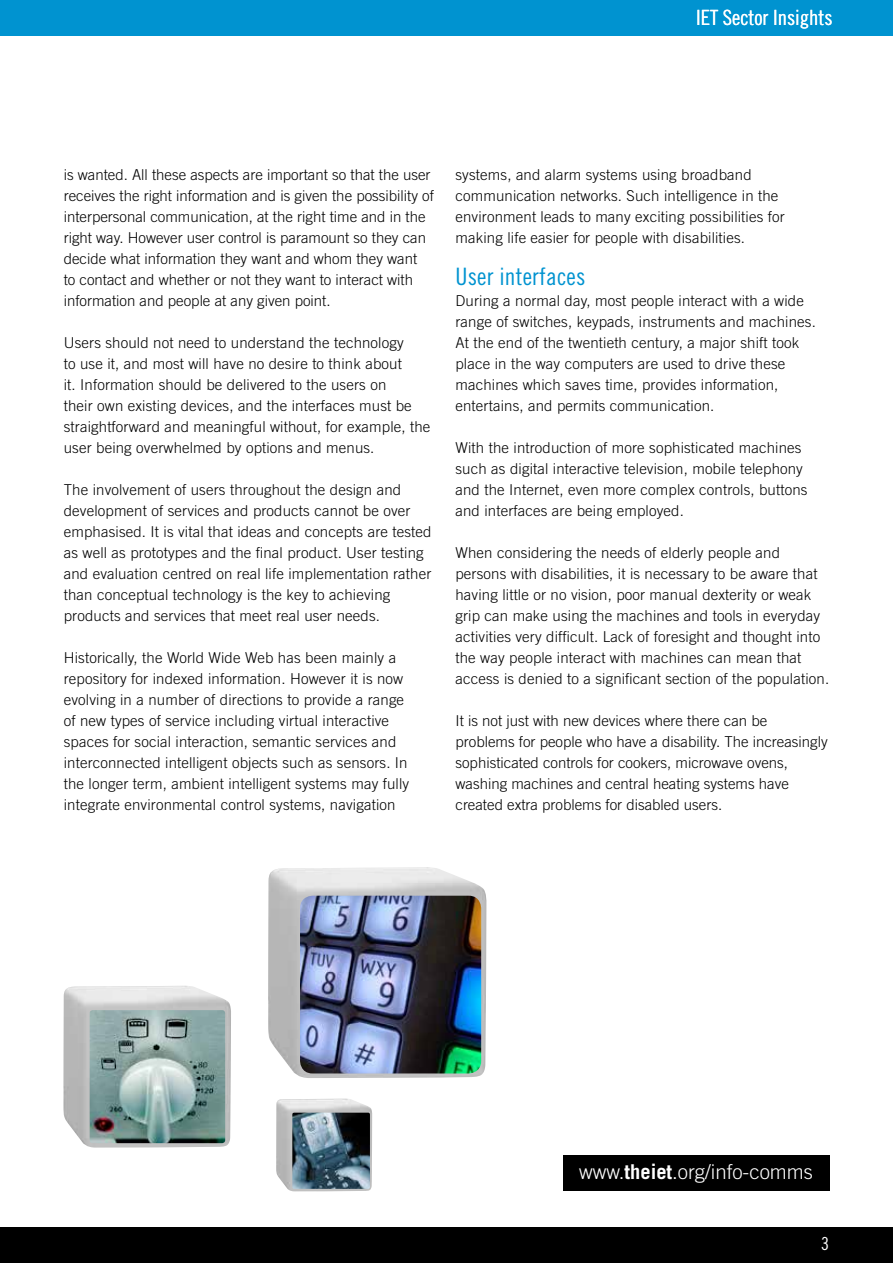
<style>
.page{position:relative;width:893px;height:1263px;background:#fff}
.page>*{position:absolute;margin:0;border:0;box-sizing:border-box;transform-origin:0 0}
.t1{font:24px "Trade Gothic Cond Eighteen";letter-spacing:.01em;color:#0093d0}
.t2{font:21px "Trade Gothic Cond Eighteen";color:#fff}
.t3{font:300 20.4px "Trade Gothic";color:#fff}
.t4{font:18px "Trade Gothic Cond Eighteen";color:#fff}
.t5{font:300 15px/21px "Trade Gothic";letter-spacing:.01em;color:#000}
.s1{font-weight:700}
</style>
<div class="page">
<div style="left:0;top:1227px;width:893px;height:36px;background:#000"></div>
<div style="left:0;top:0;width:893px;height:36px;background:#0093d0"></div>
<div style="left:563px;top:1155px;width:266px;height:36px;background:#000"></div>
<img style="left:268px;top:867px;width:219px;height:211px">
<img style="left:63px;top:986px;width:168px;height:162px">
<img style="left:300px;top:896px;width:181px;height:177px">
<img style="left:90px;top:1010px;width:135px;height:133px">
<img style="left:276px;top:1099px;width:96px;height:92px">
<img style="left:292px;top:1113px;width:78px;height:76px">
<h2 class="t2" style="left:696px;top:5px;width:138px">IET Sector Insights</h2>
<p class="t5" style="left:64px;top:164px;width:372px">is wanted. All these aspects are important so that the user receives the right information and is given the possibility of interpersonal communication, at the right time and in the right way. However user control is paramount so they can decide what information they want and whom they want<br>to contact and whether or not they want to interact with information and people at any given point.</p>
<p class="t5" style="left:64px;top:332px;width:368px">Users should not need to understand the technology<br>to use it, and most will have no desire to think about<br>it. Information should be delivered to the users on<br>their own existing devices, and the interfaces must be straightforward and meaningful without, for example, the user being overwhelmed by options and menus.</p>
<p class="t5" style="left:64px;top:479px;width:369px">The involvement of users throughout the design and development of services and products cannot be over emphasised. It is vital that ideas and concepts are tested as well as prototypes and the final product. User testing and evaluation centred on real life implementation rather than conceptual technology is the key to achieving products and services that meet real user needs.</p>
<p class="t5" style="left:64px;top:647px;width:347px">Historically, the World Wide Web has been mainly a repository for indexed information. However it is now evolving in a number of directions to provide a range of new types of service including virtual interactive spaces for social interaction, semantic services and interconnected intelligent objects such as sensors. In the longer term, ambient intelligent systems may fully integrate environmental control systems, navigation</p>
<p class="t5" style="left:455px;top:164px;width:331px">systems, and alarm systems using broadband communication networks. Such intelligence in the environment leads to many exciting possibilities for making life easier for people with disabilities.</p>
<h1 class="t1" style="left:455px;top:262px;width:132px">User interfaces</h1>
<p class="t5" style="left:455px;top:290px;width:362px">During a normal day, most people interact with a wide range of switches, keypads, instruments and machines.<br>At the end of the twentieth century, a major shift took place in the way computers are used to drive these machines which saves time, provides information, entertains, and permits communication.</p>
<p class="t5" style="left:455px;top:437px;width:354px">With the introduction of more sophisticated machines such as digital interactive television, mobile telephony and the Internet, even more complex controls, buttons and interfaces are being employed.</p>
<p class="t5" style="left:455px;top:542px;width:375px">When considering the needs of elderly people and persons with disabilities, it is necessary to be aware that having little or no vision, poor manual dexterity or weak grip can make using the machines and tools in everyday activities very difficult. Lack of foresight and thought into the way people interact with machines can mean that access is denied to a significant section of the population.</p>
<p class="t5" style="left:455px;top:710px;width:374px">It is not just with new devices where there can be problems for people who have a disability. The increasingly sophisticated controls for cookers, microwave ovens, washing machines and central heating systems have created extra problems for disabled users.</p>
<h3 class="t3" style="left:579px;top:1160px;width:235px">www.<span class="s1">theiet</span>.org/info-comms</h3>
<p class="t4" style="left:821px;top:1233px;width:9px">3</p>
</div>
